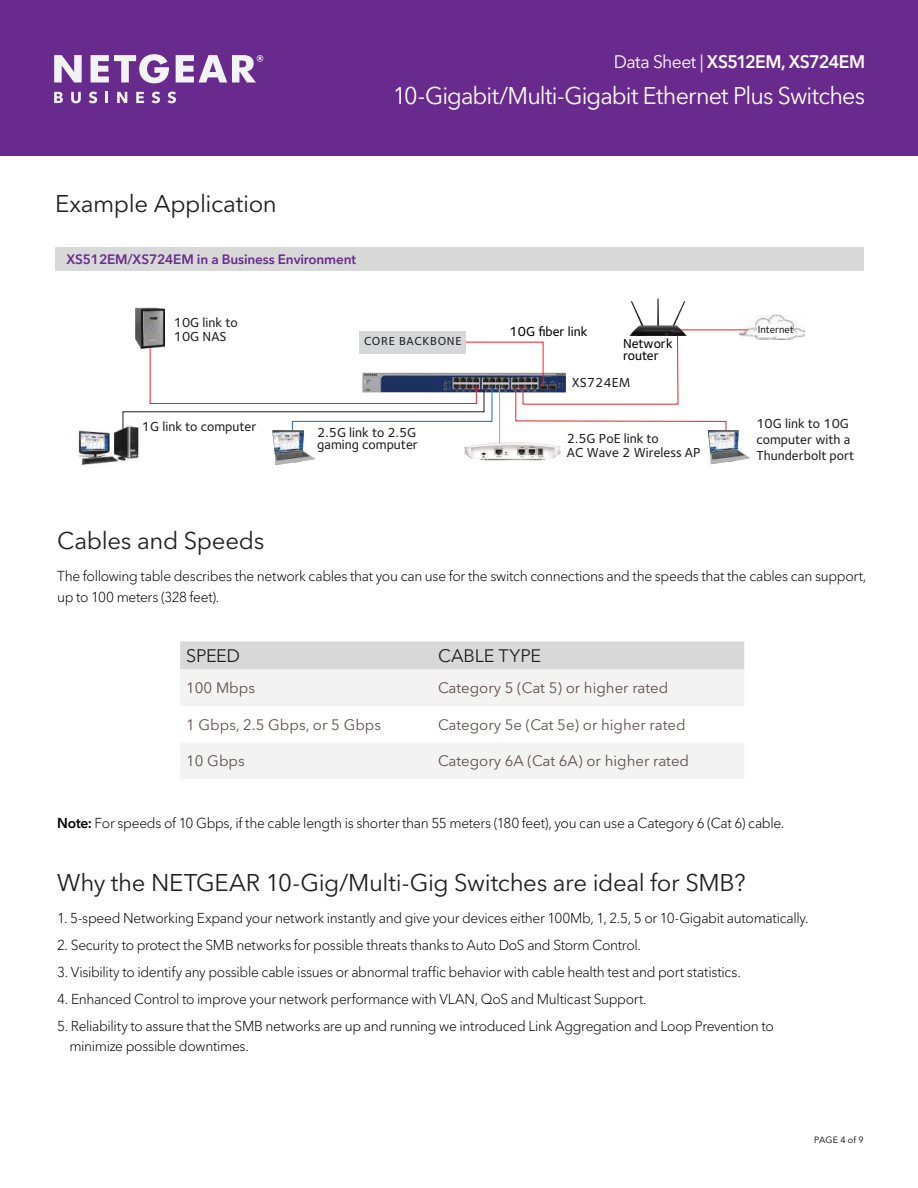
<style>
.page{position:relative;width:918px;height:1188px;background:#fff}
.page>*{position:absolute;margin:0;border:0;box-sizing:border-box;transform-origin:0 0}
.t1{font:24px "Avenir Next LT Pro";letter-spacing:-.015em;color:#221f1f}
.t2{font:24px "Avenir Next LT Pro";letter-spacing:-.035em;color:#fff}
.t3{font:600 18px "Avenir Next LT Pro";letter-spacing:-.035em;color:#fff}
.t4{font:18px "Avenir Next LT Pro";letter-spacing:-.015em;color:#221f1f}
.t5{font:15px "Avenir Next LT Pro";color:#5d514e}
.t6{font:300 14.25px/21px "Avenir Next LT Pro";letter-spacing:-.02em;color:#000}
.t7{font:500 13.5px/16.2px "Foundry Sterling";color:#221f1f}
.t8{font:600 13.5px "Avenir Next LT Pro";letter-spacing:-.01em;color:#682b8d}
.t9{font:500 13.5px/11.9px "Foundry Sterling";color:#020203}
.t10{font:500 12px "Foundry Sterling";letter-spacing:.06em;color:#221f1f}
.t11{font:500 10.5px "Foundry Sterling";color:#221f1f}
.t12{font:9px "Avenir Next LT Pro";letter-spacing:.015em;color:#000}
.s1{font-weight:400}
.s2{font-weight:600}
</style>
<div class="page">
<div style="left:0;top:0;width:918px;height:156px;background:#682b8d"></div>
<svg style="left:54px;top:92px;width:9px;height:11px"></svg>
<svg style="left:71px;top:92px;width:10px;height:11px"></svg>
<svg style="left:89px;top:92px;width:8px;height:11px"></svg>
<svg style="left:106px;top:92px;width:2px;height:11px"></svg>
<svg style="left:117px;top:92px;width:10px;height:11px"></svg>
<svg style="left:136px;top:92px;width:8px;height:11px"></svg>
<svg style="left:152px;top:92px;width:8px;height:11px"></svg>
<svg style="left:167px;top:92px;width:9px;height:11px"></svg>
<svg style="left:176px;top:55px;width:87px;height:27px"></svg>
<svg style="left:91px;top:54px;width:78px;height:29px"></svg>
<svg style="left:54px;top:55px;width:28px;height:27px"></svg>
<div style="left:55px;top:247px;width:809px;height:24px;background:#d8d8d9"></div>
<div style="left:180px;top:641px;width:564px;height:28px;background:#d8d8d9"></div>
<div style="left:180px;top:669px;width:564px;height:110px;background:#f4f3f3"></div>
<svg style="left:180px;top:706px;width:564px;height:36px"></svg>
<svg style="left:76px;top:307px;width:729px;height:158px"></svg>
<img style="left:629px;top:298px;width:57px;height:37px">
<img style="left:708px;top:430px;width:42px;height:34px">
<img style="left:272px;top:431px;width:43px;height:34px">
<img style="left:464px;top:442px;width:97px;height:18px">
<hr style="left:499px;top:385px;width:1px;height:58px;background:#89c23f">
<svg style="left:122px;top:335px;width:605px;height:96px"></svg>
<img style="left:136px;top:307px;width:29px;height:42px">
<p class="t3" style="left:614px;top:54px;width:253px"><span class="s1">Data Sheet |</span> XS512EM, XS724EM</p>
<h1 class="t2" style="left:393px;top:85px;width:474px">10-Gigabit/Multi-Gigabit Ethernet Plus Switches</h1>
<h1 class="t1" style="left:55px;top:193px;width:223px">Example Application</h1>
<p class="t8" style="left:66px;top:253px;width:291px">XS512EM/XS724EM in a Business Environment</p>
<p class="t7" style="left:174px;top:317px;width:65px;line-height:13.4px">10G link to<br>10G NAS</p>
<p class="t10" style="left:364px;top:336px;width:99px">CORE BACKBONE</p>
<p class="t9" style="left:510px;top:327px;width:79px">10G fiber link</p>
<p class="t9" style="left:623px;top:338px;width:51px">Network router</p>
<p class="t7" style="left:572px;top:375px;width:60px">XS724EM</p>
<p class="t11" style="left:758px;top:325px;width:37px">Internet</p>
<p class="t7" style="left:142px;top:419px;width:116px">1G link to computer</p>
<p class="t7" style="left:317px;top:428px;width:102px;line-height:11.9px">2.5G link to 2.5G gaming computer</p>
<p class="t7" style="left:567px;top:433px;width:135px;line-height:13.4px">2.5G PoE link to<br>AC Wave 2 Wireless AP</p>
<p class="t7" style="left:756px;top:417px;width:99px">10G link to 10G computer with a<br>Thunderbolt port</p>
<h1 class="t1" style="left:57px;top:531px;width:209px">Cables and Speeds</h1>
<p class="t6" style="left:57px;top:565px;width:811px">The following table describes the network cables that you can use for the switch connections and the speeds that the cables can support, up to 100 meters (328 feet).</p>
<p class="t4" style="left:186px;top:644px;width:56px">SPEED</p>
<p class="t4" style="left:438px;top:648px;width:105px">CABLE TYPE</p>
<p class="t5" style="left:186px;top:682px;width:70px">100 Mbps</p>
<p class="t5" style="left:438px;top:679px;width:232px">Category 5 (Cat 5) or higher rated</p>
<p class="t5" style="left:186px;top:718px;width:196px">1 Gbps, 2.5 Gbps, or 5 Gbps</p>
<p class="t5" style="left:438px;top:716px;width:249px">Category 5e (Cat 5e) or higher rated</p>
<p class="t5" style="left:186px;top:755px;width:60px">10 Gbps</p>
<p class="t5" style="left:438px;top:752px;width:253px">Category 6A (Cat 6A) or higher rated</p>
<p class="t6" style="left:57px;top:813px;width:729px"><span class="s2">Note:</span> For speeds of 10 Gbps, if the cable length is shorter than 55 meters (180 feet), you can use a Category 6 (Cat 6) cable.</p>
<h1 class="t1" style="left:57px;top:873px;width:690px">Why the NETGEAR 10-Gig/Multi-Gig Switches are ideal for SMB?</h1>
<p class="t6" style="left:57px;top:907px;width:753px">1. 5-speed Networking Expand your network instantly and give your devices either 100Mb, 1, 2.5, 5 or 10-Gigabit automatically.</p>
<p class="t6" style="left:57px;top:934px;width:585px">2. Security to protect the SMB networks for possible threats thanks to Auto DoS and Storm Control.</p>
<p class="t6" style="left:57px;top:961px;width:685px">3. Visibility to identify any possible cable issues or abnormal traf昀椀c behavior with cable health test and port statistics.</p>
<p class="t6" style="left:57px;top:988px;width:591px">4. Enhanced Control to improve your network performance with VLAN, QoS and Multicast Support.</p>
<p class="t6" style="left:69px;top:1015px;width:706px;text-indent:-12px">5. Reliability to assure that the SMB networks are up and running we introduced Link Aggregation and Loop Prevention to minimize possible downtimes.</p>
<p class="t12" style="left:814px;top:1136px;width:51px">PAGE 4 of 9</p>
</div>
